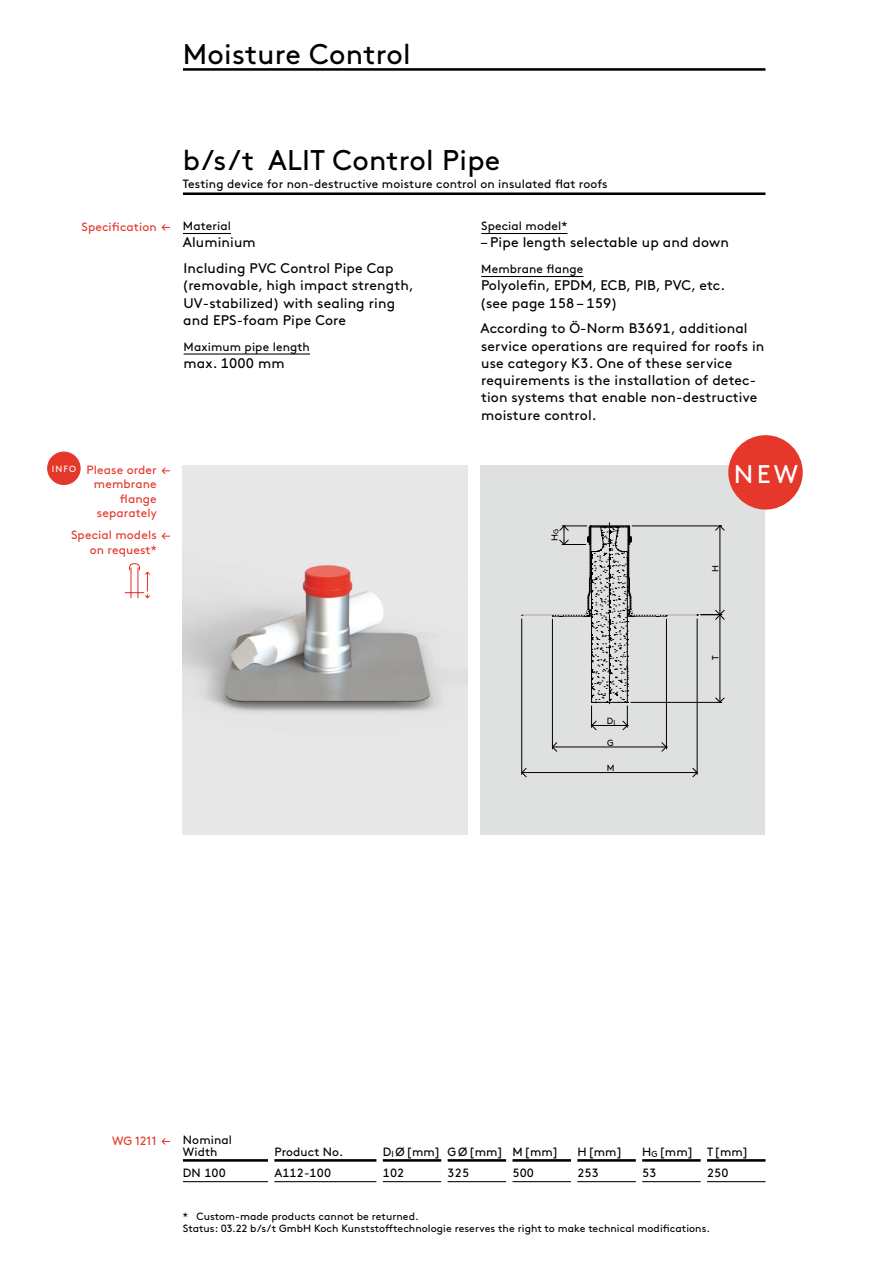
<style>
.page{position:relative;width:893px;height:1263px;background:#fff}
.page>*{position:absolute;margin:0;border:0;box-sizing:border-box;transform-origin:0 0}
.t1{font:28.5px "Brown Pro";letter-spacing:.01em;color:#000}
.t2{font:25.5px "Brown Pro";color:#fff}
.t3{font:13.95px/17.2px "Brown Pro";letter-spacing:.01em;color:#000}
.t4{font:12px/12px "Brown Pro";letter-spacing:.01em;color:#000}
.t5{font:12px/14.2px "Brown Pro";letter-spacing:.01em;color:#e5372a;text-align:right}
.t6{font:10.5px/12.8px "Brown Pro";letter-spacing:.005em;color:#000}
.t7{font:9px "Brown Pro";color:#000}
.s1{font-size:7.05px}
.s2{color:#fff}
</style>
<div class="page">
<div style="left:480px;top:465px;width:285px;height:370px;background:#dfe0e0"></div>
<hr style="left:552px;top:619px;width:1px;height:130px;background:#000">
<hr style="left:666px;top:619px;width:1px;height:130px;background:#000">
<hr style="left:556px;top:747px;width:107px;height:1px;background:#000">
<hr style="left:697px;top:619px;width:1px;height:155px;background:#000">
<hr style="left:521px;top:619px;width:1px;height:155px;background:#000">
<hr style="left:526px;top:772px;width:167px;height:1px;background:#000">
<svg style="left:692px;top:768px;width:6px;height:9px"></svg>
<svg style="left:552px;top:742px;width:5px;height:10px"></svg>
<svg style="left:661px;top:742px;width:6px;height:10px"></svg>
<svg style="left:521px;top:768px;width:6px;height:9px"></svg>
<svg style="left:521px;top:523px;width:204px;height:207px"></svg>
<div style="left:728px;top:435px;width:75px;height:75px;background:#e5372a;border-radius:50%"></div>
<img style="left:183px;top:465px;width:285px;height:370px">
<hr style="left:183px;top:192px;width:582px;height:3px;background:#000">
<hr style="left:183px;top:233px;width:48px;height:1px;background:#000">
<hr style="left:184px;top:353px;width:126px;height:2px;background:#000">
<hr style="left:481px;top:233px;width:86px;height:1px;background:#000">
<hr style="left:481px;top:276px;width:102px;height:1px;background:#000">
<svg style="left:161px;top:224px;width:9px;height:7px"></svg>
<hr style="left:183px;top:68px;width:582px;height:3px;background:#000">
<hr style="left:183px;top:1159px;width:85px;height:3px;background:#000">
<hr style="left:274px;top:1159px;width:102px;height:3px;background:#000">
<hr style="left:383px;top:1159px;width:58px;height:3px;background:#000">
<hr style="left:448px;top:1159px;width:58px;height:3px;background:#000">
<hr style="left:512px;top:1159px;width:59px;height:3px;background:#000">
<hr style="left:577px;top:1159px;width:59px;height:3px;background:#000">
<hr style="left:642px;top:1159px;width:59px;height:3px;background:#000">
<hr style="left:707px;top:1159px;width:58px;height:3px;background:#000">
<hr style="left:183px;top:1181px;width:85px;height:1px;background:#000">
<hr style="left:274px;top:1181px;width:102px;height:1px;background:#000">
<hr style="left:383px;top:1181px;width:58px;height:1px;background:#000">
<hr style="left:448px;top:1181px;width:58px;height:1px;background:#000">
<hr style="left:512px;top:1181px;width:59px;height:1px;background:#000">
<hr style="left:577px;top:1181px;width:59px;height:1px;background:#000">
<hr style="left:642px;top:1181px;width:59px;height:1px;background:#000">
<hr style="left:707px;top:1181px;width:58px;height:1px;background:#000">
<svg style="left:161px;top:1138px;width:9px;height:7px"></svg>
<div style="left:48px;top:452px;width:32px;height:32px;background:#e5372a;border-radius:50%"></div>
<div style="left:48px;top:452px;width:32px;height:32px;border:1px solid #e5372a;border-radius:50%"></div>
<svg style="left:161px;top:467px;width:9px;height:7px"></svg>
<svg style="left:161px;top:533px;width:9px;height:7px"></svg>
<svg style="left:125px;top:563px;width:25px;height:36px"></svg>
<h1 class="t1" style="left:183px;top:32px;width:229px">Moisture Control</h1>
<p class="t5" style="left:82px;top:218px;width:77px">Specification</p>
<p class="t5" style="left:52px;top:462px;width:107px"><sup>INFO</sup> Please order membrane<br>flange<br>separately</p>
<p class="t5" style="left:71px;top:527px;width:87px">Special models on request*</p>
<h1 class="t1" style="left:183px;top:139px;width:319px">b/s/t ALIT Control Pipe</h1>
<p class="t4" style="left:183px;top:177px;width:426px">Testing device for non-destructive moisture control on insulated flat roofs</p>
<p class="t4" style="left:183px;top:219px;width:50px">Material</p>
<p class="t3" style="left:183px;top:228px;width:212px;line-height:25.8px">Aluminium<br>Including PVC Control Pipe Cap</p>
<p class="t3" style="left:182px;top:276px;width:233px">(removable, high impact strength,<br>UV-stabilized) with sealing ring and EPS-foam Pipe Core</p>
<p class="t4" style="left:184px;top:339px;width:128px">Maximum pipe length</p>
<p class="t3" style="left:184px;top:353px;width:103px">max. 1000 mm</p>
<p class="t4" style="left:481px;top:219px;width:88px">Special model*</p>
<p class="t3" style="left:481px;top:233px;width:250px">– Pipe length selectable up and down</p>
<p class="t4" style="left:481px;top:262px;width:104px">Membrane flange</p>
<p class="t3" style="left:480px;top:276px;width:247px">Polyolefin, EPDM, ECB, PIB, PVC, etc. (see page 158 – 159)</p>
<p class="t3" style="left:480px;top:319px;width:285px">According to Ö-Norm B3691, additional service operations are required for roofs in use category K3. One of these service requirements is the installation of detec&shy;tion systems that enable non-destructive moisture control.</p>
<p class="t7" style="left:548px;top:541px;width:14px;rotate:-90deg">H<span class="s1">G</span></p>
<h2 class="t2" style="left:734px;top:455px;width:66px">NEW</h2>
<p class="t7" style="left:709px;top:572px;width:8px;rotate:-90deg">H</p>
<p class="t7" style="left:607px;top:714px;width:10px">D<span class="s1">I</span></p>
<p class="t7" style="left:607px;top:736px;width:8px">G</p>
<p class="t7" style="left:607px;top:761px;width:9px">M</p>
<p class="t7" style="left:709px;top:660px;width:6px;rotate:-90deg">T</p>
<p class="t5" style="left:112px;top:1132px;width:46px">WG 1211</p>
<p class="t4" style="left:183px;top:1133px;width:51px">Nominal<br>Width</p>
<p class="t4" style="left:274px;top:1145px;width:70px">Product No.</p>
<p class="t4" style="left:383px;top:1145px;width:177px">D<sub>I</sub> Ø[mm] GØ[mm] M [mm]</p>
<p class="t4" style="left:577px;top:1145px;width:46px">H[mm]</p>
<p class="t4" style="left:642px;top:1145px;width:108px">H<sub>G</sub> [mm] T[mm]</p>
<p class="t4" style="left:183px;top:1166px;width:44px">DN 100</p>
<p class="t4" style="left:274px;top:1166px;width:58px">A112-100</p>
<p class="t4" style="left:383px;top:1166px;width:23px">102</p>
<p class="t4" style="left:448px;top:1166px;width:23px">325</p>
<p class="t4" style="left:512px;top:1166px;width:23px">500</p>
<p class="t4" style="left:577px;top:1166px;width:23px">253</p>
<p class="t4" style="left:642px;top:1166px;width:16px">53</p>
<p class="t4" style="left:707px;top:1166px;width:23px">250</p>
<p class="t6" style="left:183px;top:1209px;width:529px">*<span class="s2">*</span> Custom-made products cannot be returned.<br>Status: 03.22 b/s/t GmbH Koch Kunststofftechnologie reserves the right to make technical modifications.</p>
</div>
